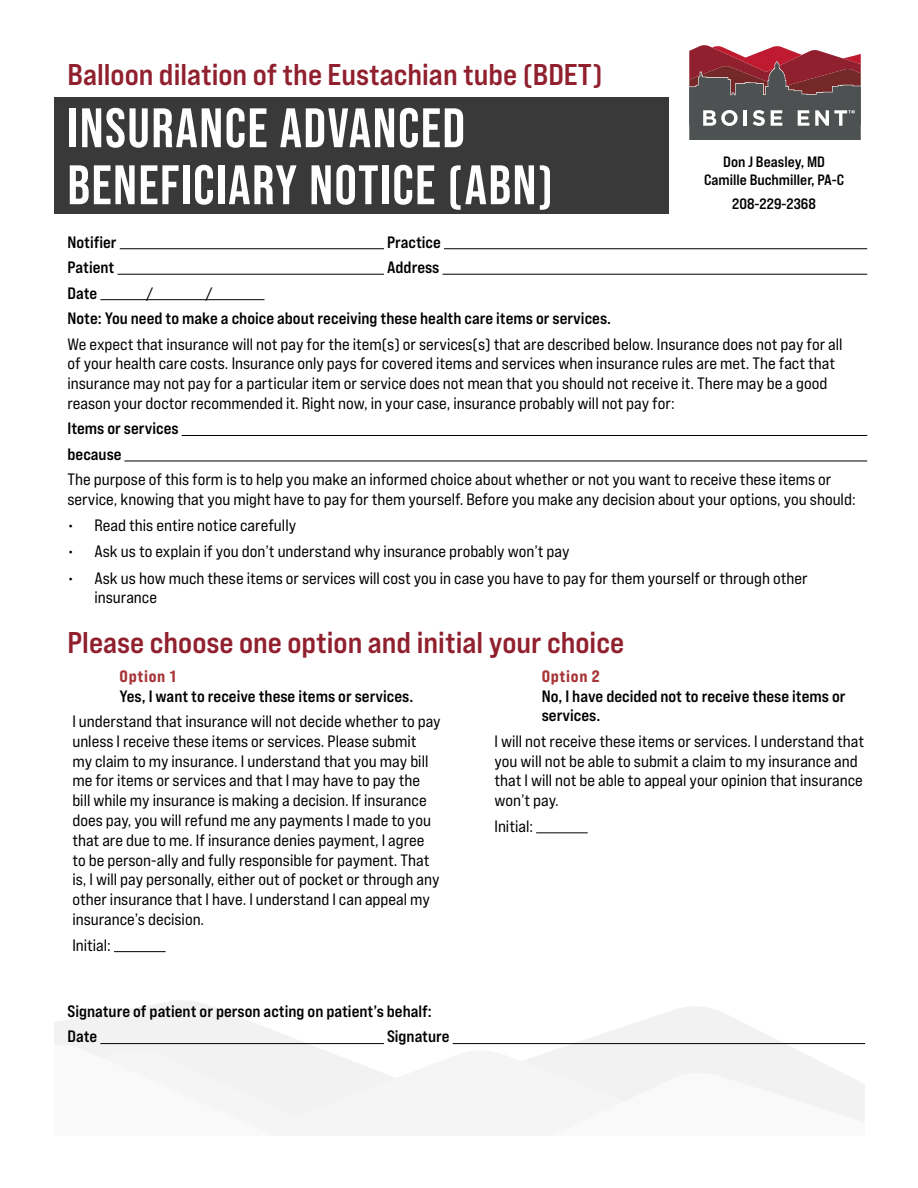
<style>
.page{position:relative;width:918px;height:1188px;background:#fff}
.page>*{position:absolute;margin:0;border:0;box-sizing:border-box;transform-origin:0 0}
.t1{font:700 55.5px/57px "Bebas Neue Pro";letter-spacing:.03em;color:#fff}
.t2{font:30px "Bebas Neue Pro Exp Bd";color:#91202e}
.bebas{font:16.5px/19.8px "Bebas Neue Pro Exp Rg";color:#000}
.bebas-2{font:16.5px/19.8px "Bebas Neue Pro Exp Bd";color:#000}
.t3{font:16.5px "Bebas Neue Pro Exp Eb";letter-spacing:.04em;color:#a73437}
.t4{font:15px/18px "Bebas Neue Pro Exp Bd";color:#000;text-align:center}
</style>
<div class="page">
<svg style="left:54px;top:1000px;width:728px;height:43px"></svg>
<svg style="left:54px;top:1043px;width:811px;height:79px;fill:#f5f5f5"></svg>
<div style="left:54px;top:97px;width:615px;height:117px;background:#393939"></div>
<svg style="left:689px;top:45px;width:172px;height:95px;background:#7c595d"></svg>
<hr style="left:120px;top:248px;width:264px;height:1px;background:#000">
<hr style="left:444px;top:248px;width:423px;height:1px;background:#000">
<hr style="left:117px;top:274px;width:267px;height:1px;background:#000">
<hr style="left:442px;top:274px;width:425px;height:1px;background:#000">
<hr style="left:100px;top:299px;width:165px;height:1px;background:#000">
<hr style="left:182px;top:435px;width:685px;height:1px;background:#000">
<hr style="left:124px;top:461px;width:743px;height:1px;background:#000">
<hr style="left:100px;top:1043px;width:284px;height:1px;background:#000">
<hr style="left:453px;top:1043px;width:412px;height:1px;background:#000">
<hr style="left:114px;top:951px;width:52px;height:1px;background:#000">
<hr style="left:536px;top:832px;width:52px;height:1px;background:#000">
<h2 class="t2" style="left:68px;top:55px;width:537px">Balloon dilation of the Eustachian tube (BDET)</h2>
<p class="t1" style="left:68px;top:99px;width:487px">INSURANCE ADVANCED<br>BENEFICIARY NOTICE (ABN)</p>
<p class="t4" style="left:704px;top:153px;width:142px">Don J Beasley, MD<br>Camille Buchmiller, PA-C</p>
<p class="t4" style="left:732px;top:195px;width:85px">208-229-2368</p>
<p class="bebas-2" style="left:68px;top:232px;width:51px">Notifier</p>
<p class="bebas-2" style="left:387px;top:232px;width:55px">Practice</p>
<p class="bebas-2" style="left:68px;top:257px;width:48px">Patient</p>
<p class="bebas-2" style="left:387px;top:257px;width:54px">Address</p>
<p class="bebas-2" style="left:68px;top:283px;width:31px">Date</p>
<p class="bebas" style="left:146px;top:283px;width:9px">/</p>
<p class="bebas" style="left:205px;top:283px;width:9px">/</p>
<p class="bebas-2" style="left:68px;top:308px;width:545px">Note: You need to make a choice about receiving these health care items or services.</p>
<p class="bebas" style="left:68px;top:334px;width:777px">We expect that insurance will not pay for the item(s) or services(s) that are described below. Insurance does not pay for all of your health care costs. Insurance only pays for covered items and services when insurance rules are met. The fact that insurance may not pay for a particular item or service does not mean that you should not receive it. There may be a good reason your doctor recommended it. Right now, in your case, insurance probably will not pay for:</p>
<p class="bebas-2" style="left:68px;top:418px;width:113px">Items or services</p>
<p class="bebas-2" style="left:68px;top:444px;width:56px">because</p>
<p class="bebas" style="left:68px;top:469px;width:790px">The purpose of this form is to help you make an informed choice about whether or not you want to receive these items or service, knowing that you might have to pay for them yourself. Before you make any decision about your options, you should:</p>
<p class="bebas" style="left:68px;top:515px;width:230px">• Read this entire notice carefully</p>
<p class="bebas" style="left:68px;top:541px;width:504px">• Ask us to explain if you don’t understand why insurance probably won’t pay</p>
<p class="bebas" style="left:94px;top:568px;width:715px;text-indent:-27px">• Ask us how much these items or services will cost you in case you have to pay for them yourself or through other insurance</p>
<h2 class="t2" style="left:68px;top:624px;width:558px">Please choose one option and initial your choice</h2>
<p class="t3" style="left:120px;top:666px;width:58px">Option 1</p>
<p class="bebas-2" style="left:120px;top:686px;width:295px">Yes, I want to receive these items or services.</p>
<p class="bebas" style="left:72px;top:711px;width:370px">I understand that insurance will not decide whether to pay unless I receive these items or services. Please submit<br>my claim to my insurance. I understand that you may bill me for items or services and that I may have to pay the bill while my insurance is making a decision. If insurance does pay, you will refund me any payments I made to you that are due to me. If insurance denies payment, I agree to be person-ally and fully responsible for payment. That is, I will pay personally, either out of pocket or through any other insurance that I have. I understand I can appeal my insurance’s decision.</p>
<p class="bebas" style="left:72px;top:935px;width:40px">Initial:</p>
<p class="bebas-2" style="left:68px;top:1001px;width:366px">Signature of patient or person acting on patient’s behalf:</p>
<p class="bebas-2" style="left:68px;top:1027px;width:31px">Date</p>
<p class="bebas-2" style="left:387px;top:1027px;width:64px">Signature</p>
<p class="t3" style="left:542px;top:666px;width:60px">Option 2</p>
<p class="bebas-2" style="left:542px;top:686px;width:305px">No, I have decided not to receive these items or services.</p>
<p class="bebas" style="left:495px;top:731px;width:371px">I will not receive these items or services. I understand that you will not be able to submit a claim to my insurance and that I will not be able to appeal your opinion that insurance won’t pay.</p>
<p class="bebas" style="left:495px;top:816px;width:40px">Initial:</p>
</div>
